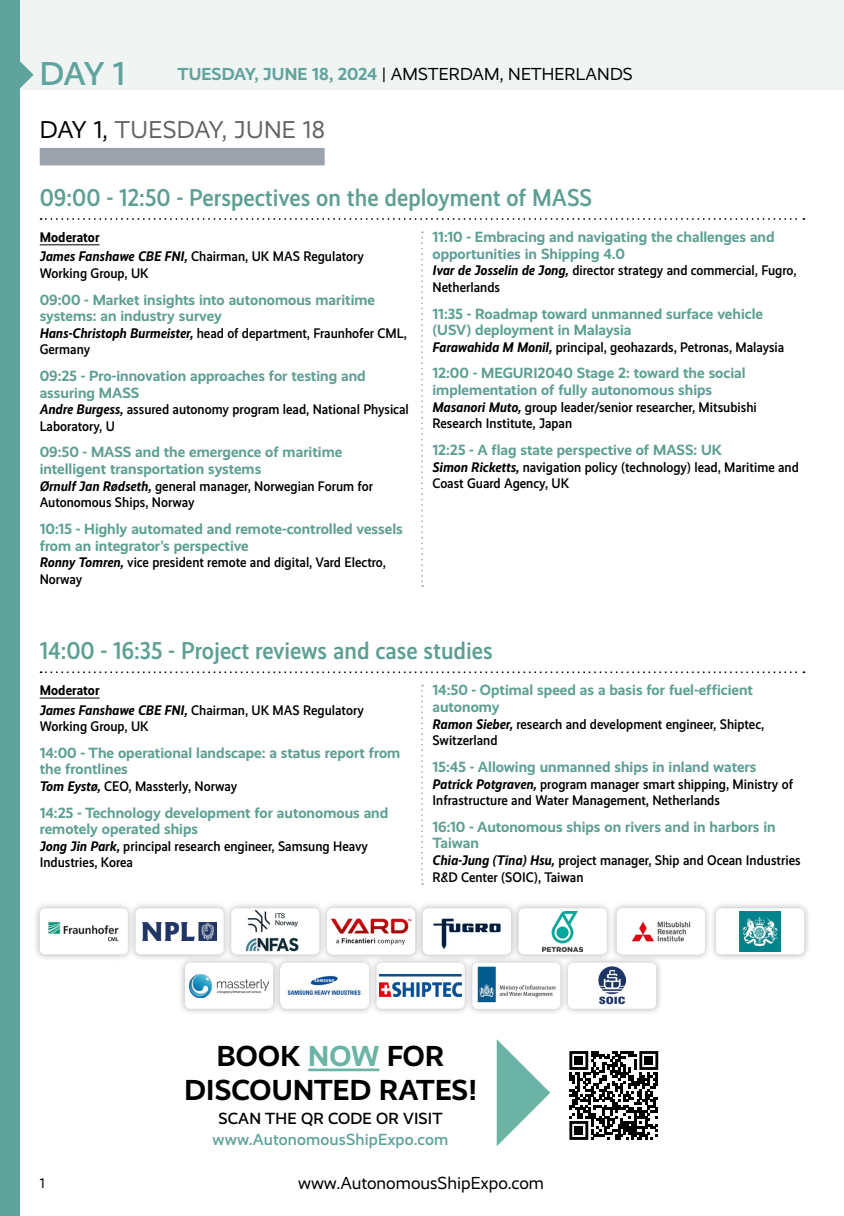
<style>
.page{position:relative;width:844px;height:1216px;background:#fff}
.page>*{position:absolute;margin:0;border:0;box-sizing:border-box;transform-origin:0 0}
.t1{font:500 33.25px "Realist";color:#5fa39d}
.t2{font:700 29.05px/33.9px "Realist";letter-spacing:.01em;color:#000;text-align:center}
.Session{font:500 24.5px "Realist Narrow";color:#5e9f93}
.Day{font:24.5px "Realist";letter-spacing:.015em;color:#636363}
.t3{font:17.5px "Realist";color:#000}
.t4{font:500 16.28px/21px "Realist";letter-spacing:.01em;color:#5fa39d;text-align:center}
.Time_presentation{font:700 14.88px/16.6px "Realist";color:#5e9f93}
.speaker{font:500 14px/16.6px "Realist Narrow";color:#000}
.speaker-2{font:700 14px "Realist Narrow";letter-spacing:.005em;color:#000}
.t5{font:14px "Realist";color:#000}
.s1{font-weight:700;color:#5fa39d}
.s2{color:#000}
.s3{font-weight:700;font-style:italic}
.s4{color:#6ab3a5}
</style>
<div class="page">
<div style="left:0;top:0;width:843px;height:90px;background:#f0f4f3"></div>
<div style="left:0;top:0;width:20px;height:1215px;background:#5fa39d"></div>
<svg style="left:20px;top:61px;width:13px;height:27px"></svg>
<div style="left:40px;top:148px;width:284px;height:17px;background:#9da3ad"></div>
<svg style="left:41px;top:218px;width:763px;height:2px"></svg>
<hr style="left:40px;top:244px;width:60px;height:1px;background:#000">
<svg style="left:41px;top:671px;width:763px;height:2px"></svg>
<hr style="left:40px;top:697px;width:60px;height:1px;background:#000">
<svg style="left:421px;top:231px;width:2px;height:356px"></svg>
<svg style="left:421px;top:684px;width:2px;height:200px"></svg>
<div style="left:33px;top:901px;width:102px;height:60px;background:#000;opacity:.3"></div>
<div style="left:40px;top:908px;width:88px;height:46px;background:#fff;border-radius:6px"></div>
<img style="left:48px;top:922px;width:71px;height:20px">
<div style="left:128px;top:901px;width:103px;height:60px;background:#000;opacity:.3"></div>
<div style="left:135px;top:908px;width:88px;height:46px;background:#fff;border-radius:6px"></div>
<img style="left:142px;top:922px;width:75px;height:18px">
<div style="left:224px;top:901px;width:102px;height:60px;background:#000;opacity:.3"></div>
<div style="left:231px;top:908px;width:88px;height:46px;background:#fff;border-radius:6px"></div>
<img style="left:246px;top:910px;width:53px;height:41px">
<div style="left:320px;top:901px;width:102px;height:60px;background:#000;opacity:.3"></div>
<div style="left:327px;top:908px;width:88px;height:46px;background:#fff;border-radius:6px"></div>
<img style="left:329px;top:908px;width:83px;height:46px">
<div style="left:511px;top:901px;width:102px;height:60px;background:#000;opacity:.3"></div>
<div style="left:518px;top:908px;width:88px;height:46px;background:#fff;border-radius:6px"></div>
<img style="left:542px;top:911px;width:40px;height:40px">
<div style="left:416px;top:901px;width:102px;height:60px;background:#000;opacity:.3"></div>
<div style="left:422px;top:908px;width:89px;height:46px;background:#fff;border-radius:6px"></div>
<img style="left:425px;top:918px;width:76px;height:36px">
<div style="left:609px;top:901px;width:102px;height:60px;background:#000;opacity:.3"></div>
<div style="left:616px;top:908px;width:88px;height:46px;background:#fff;border-radius:6px"></div>
<img style="left:631px;top:921px;width:60px;height:21px">
<div style="left:709px;top:901px;width:102px;height:60px;background:#000;opacity:.3"></div>
<div style="left:716px;top:908px;width:88px;height:46px;background:#fff;border-radius:6px"></div>
<img style="left:739px;top:911px;width:41px;height:40px">
<div style="left:178px;top:955px;width:102px;height:60px;background:#000;opacity:.3"></div>
<div style="left:185px;top:962px;width:88px;height:46px;background:#fff;border-radius:6px"></div>
<img style="left:189px;top:974px;width:80px;height:23px">
<div style="left:274px;top:955px;width:102px;height:60px;background:#000;opacity:.3"></div>
<div style="left:280px;top:962px;width:89px;height:46px;background:#fff;border-radius:6px"></div>
<img style="left:287px;top:975px;width:74px;height:21px">
<div style="left:369px;top:955px;width:102px;height:60px;background:#000;opacity:.3"></div>
<div style="left:376px;top:962px;width:88px;height:46px;background:#fff;border-radius:6px"></div>
<img style="left:379px;top:974px;width:83px;height:22px">
<div style="left:465px;top:955px;width:102px;height:60px;background:#000;opacity:.3"></div>
<div style="left:472px;top:962px;width:88px;height:46px;background:#fff;border-radius:6px"></div>
<img style="left:477px;top:966px;width:79px;height:37px">
<div style="left:561px;top:955px;width:102px;height:60px;background:#000;opacity:.3"></div>
<div style="left:568px;top:962px;width:88px;height:46px;background:#fff;border-radius:6px"></div>
<img style="left:598px;top:966px;width:27px;height:38px">
<svg style="left:569px;top:1051px;width:89px;height:88px"></svg>
<div style="left:574px;top:1056px;width:8px;height:8px;background:#000"></div>
<div style="left:644px;top:1056px;width:8px;height:8px;background:#000"></div>
<div style="left:574px;top:1126px;width:8px;height:8px;background:#000"></div>
<hr style="left:308px;top:1068px;width:71px;height:3px;background:#6ab3a5">
<svg style="left:496px;top:1039px;width:54px;height:107px"></svg>
<h1 class="t1" style="left:40px;top:54px;width:87px">DAY 1</h1>
<p class="t3" style="left:177px;top:64px;width:456px"><span class="s1">TUESDAY, JUNE 18, 2024</span> | AMSTERDAM, NETHERLANDS</p>
<p class="Day" style="left:40px;top:116px;width:286px"><span class="s2">DAY 1,</span> TUESDAY, JUNE 18</p>
<p class="Session" style="left:40px;top:183px;width:554px">09:00 - 12:50 - Perspectives on the deployment of MASS</p>
<p class="speaker-2" style="left:40px;top:229px;width:61px">Moderator</p>
<p class="speaker" style="left:40px;top:248px;width:326px"><span class="s3">James Fanshawe CBE FNI,</span> Chairman, UK MAS Regulatory<br>Working Group, UK</p>
<p class="Time_presentation" style="left:40px;top:291px;width:337px">09:00 - Market insights into autonomous maritime systems: an industry survey</p>
<p class="speaker" style="left:40px;top:325px;width:369px"><span class="s3">Hans-Christoph Burmeister,</span> head of department, Fraunhofer CML,<br>Germany</p>
<p class="Time_presentation" style="left:40px;top:367px;width:327px">09:25 - Pro-innovation approaches for testing and assuring MASS</p>
<p class="speaker" style="left:40px;top:401px;width:370px"><span class="s3">Andre Burgess,</span> assured autonomy program lead, National Physical<br>Laboratory, U</p>
<p class="Time_presentation" style="left:40px;top:444px;width:304px">09:50 - MASS and the emergence of maritime intelligent transportation systems</p>
<p class="speaker" style="left:40px;top:477px;width:335px"><span class="s3">Ørnulf Jan Rødseth,</span> general manager, Norwegian Forum for<br>Autonomous Ships, Norway</p>
<p class="Time_presentation" style="left:40px;top:520px;width:364px">10:15 - Highly automated and remote-controlled vessels from an integrator’s perspective</p>
<p class="speaker" style="left:40px;top:554px;width:348px"><span class="s3">Ronny Tomren,</span> vice president remote and digital, Vard Electro,<br>Norway</p>
<p class="Time_presentation" style="left:432px;top:229px;width:343px">11:10 - Embracing and navigating the challenges and opportunities in Shipping 4.0</p>
<p class="speaker" style="left:432px;top:262px;width:365px"><span class="s3">Ivar de Josselin de Jong,</span> director strategy and commercial, Fugro,<br>Netherlands</p>
<p class="Time_presentation" style="left:432px;top:305px;width:332px">11:35 - Roadmap toward unmanned surface vehicle (USV) deployment in Malaysia</p>
<p class="speaker" style="left:432px;top:339px;width:353px"><span class="s3">Farawahida M Monil,</span> principal, geohazards, Petronas, Malaysia</p>
<p class="Time_presentation" style="left:432px;top:365px;width:314px">12:00 - MEGURI2040 Stage 2: toward the social implementation of fully autonomous ships</p>
<p class="speaker" style="left:432px;top:399px;width:326px"><span class="s3">Masanori Muto,</span> group leader/senior researcher, Mitsubishi<br>Research Institute, Japan</p>
<p class="Time_presentation" style="left:432px;top:441px;width:291px">12:25 - A flag state perspective of MASS: UK</p>
<p class="speaker" style="left:432px;top:458px;width:368px"><span class="s3">Simon Ricketts,</span> navigation policy (technology) lead, Maritime and<br>Coast Guard Agency, UK</p>
<p class="Session" style="left:40px;top:636px;width:454px">14:00 - 16:35 - Project reviews and case studies</p>
<p class="speaker-2" style="left:40px;top:682px;width:61px">Moderator</p>
<p class="speaker" style="left:40px;top:701px;width:325px"><span class="s3">James Fanshawe CBE FNI,</span> Chairman, UK MAS Regulatory<br>Working Group, UK</p>
<p class="Time_presentation" style="left:40px;top:744px;width:362px">14:00 - The operational landscape: a status report from the frontlines</p>
<p class="speaker" style="left:40px;top:778px;width:199px"><span class="s3">Tom Eystø,</span> CEO, Massterly, Norway</p>
<p class="Time_presentation" style="left:40px;top:804px;width:350px">14:25 - Technology development for autonomous and remotely operated ships</p>
<p class="speaker" style="left:40px;top:837px;width:330px"><span class="s3">Jong Jin Park,</span> principal research engineer, Samsung Heavy<br>Industries, Korea</p>
<p class="Time_presentation" style="left:432px;top:682px;width:322px">14:50 - Optimal speed as a basis for fuel-efficient autonomy</p>
<p class="speaker" style="left:432px;top:715px;width:333px"><span class="s3">Ramon Sieber,</span> research and development engineer, Shiptec,<br>Switzerland</p>
<p class="Time_presentation" style="left:432px;top:758px;width:325px">15:45 - Allowing unmanned ships in inland waters</p>
<p class="speaker" style="left:432px;top:775px;width:362px"><span class="s3">Patrick Potgraven,</span> program manager smart shipping, Ministry of<br>Infrastructure and Water Management, Netherlands</p>
<p class="Time_presentation" style="left:432px;top:818px;width:345px">16:10 - Autonomous ships on rivers and in harbors in<br>Taiwan</p>
<p class="speaker" style="left:432px;top:852px;width:369px"><span class="s3">Chia-Jung (Tina) Hsu,</span> project manager, Ship and Ocean Industries<br>R&amp;D Center (SOIC), Taiwan</p>
<p class="t2" style="left:184px;top:1039px;width:294px">BOOK <span class="s4">NOW</span> FOR<br>DISCOUNTED RATES!</p>
<p class="t4" style="left:212px;top:1107px;width:237px"><span class="s2">SCAN THE QR CODE OR VISIT </span>www.AutonomousShipExpo.com</p>
<p class="t5" style="left:40px;top:1175px;width:6px">1</p>
<p class="t3" style="left:298px;top:1173px;width:247px">www.AutonomousShipExpo.com</p>
</div>
